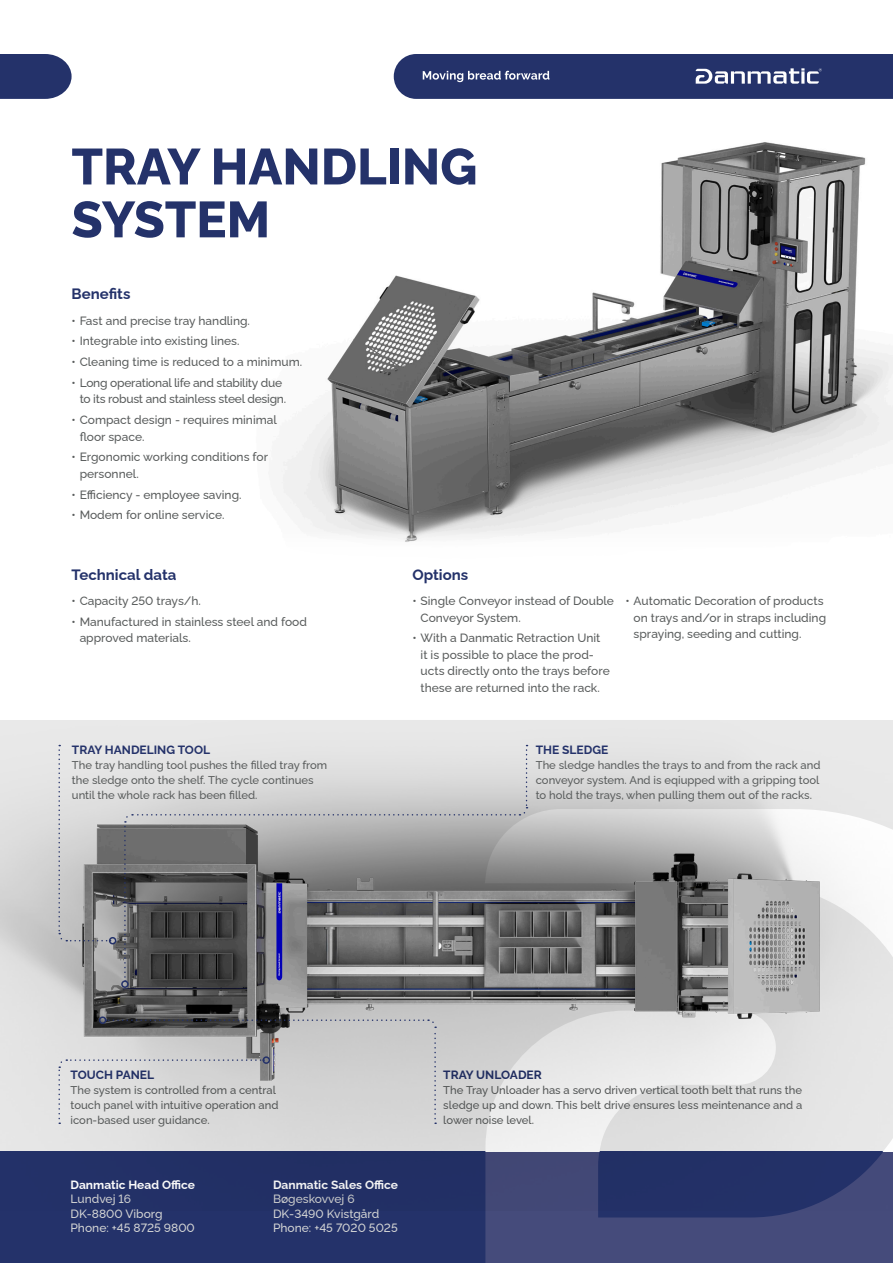
<style>
.page{position:relative;width:893px;height:1263px;background:#fff}
.page>*{position:absolute;margin:0;border:0;box-sizing:border-box;transform-origin:0 0}
.t1{font:800 50.7px "Raleway";color:#24326a}
.t2{font:700 15px "Raleway";color:#24326a}
.t3{font:500 12px/16.5px "Raleway";color:#595c5c}
.t4{font:500 12px "Raleway";color:#d3d4d4}
.t5{font:500 12px/16.5px "Raleway";letter-spacing:-.02em;color:#595c5c}
.t6{font:700 12px "Raleway";color:#24326a}
.t7{font:700 12px "Raleway";color:#fff}
.t8{font:500 11.25px/15px "Raleway";color:#595c5c}
</style>
<div class="page">
<div style="left:0;top:1151px;width:893px;height:112px;background:#24326a"></div>
<svg style="left:485px;top:1210px;width:408px;height:53px;background:#424979"></svg>
<img style="left:281px;top:142px;width:612px;height:400px">
<svg style="left:0;top:54px;width:72px;height:45px;background:#374377"></svg>
<svg style="left:394px;top:54px;width:499px;height:45px;background:#323f73"></svg>
<img style="left:0;top:720px;width:893px;height:490px">
<svg style="left:124px;top:745px;width:403px;height:237px;background:#959596"></svg>
<div style="left:121px;top:980px;width:8px;height:8px;border:2px solid #24326a;border-radius:50%"></div>
<svg style="left:58px;top:745px;width:53px;height:197px;background:#bebebe"></svg>
<div style="left:109px;top:937px;width:7px;height:7px;border:2px solid #24326a;border-radius:50%"></div>
<svg style="left:58px;top:1019px;width:378px;height:105px;background:#c6c6c7"></svg>
<div style="left:99px;top:1016px;width:7px;height:8px;border:2px solid #24326a;border-radius:50%"></div>
<p class="t1" style="left:72px;top:126px;width:407px">TRAY HANDLING</p>
<p class="t1" style="left:72px;top:179px;width:200px">SYSTEM</p>
<p class="t2" style="left:72px;top:282px;width:60px">Benefits</p>
<p class="t3" style="left:72px;top:311px;width:180px">• Fast and precise tray handling.</p>
<p class="t3" style="left:72px;top:331px;width:169px">• Integrable into existing lines.</p>
<p class="t3" style="left:72px;top:352px;width:232px">• Cleaning time is reduced to a minimum.</p>
<p class="t5" style="left:80px;top:373px;width:208px;text-indent:-8px">• Long operational life and stability due to its robust and stainless steel design.</p>
<p class="t3" style="left:80px;top:410px;width:199px;text-indent:-8px">• Compact design - requires minimal floor space.</p>
<p class="t3" style="left:80px;top:447px;width:190px;text-indent:-8px">• Ergonomic working conditions for personnel.</p>
<p class="t3" style="left:72px;top:485px;width:172px">• Efficiency - employee saving.</p>
<p class="t3" style="left:72px;top:505px;width:155px">• Modem for online service.</p>
<p class="t2" style="left:72px;top:562px;width:106px">Technical data</p>
<p class="t3" style="left:72px;top:591px;width:131px">• Capacity 250 trays/h.</p>
<p class="t3" style="left:80px;top:612px;width:229px;text-indent:-8px">• Manufactured in stainless steel and food approved materials.</p>
<p class="t6" style="left:72px;top:740px;width:140px">TRAY HANDELING TOOL</p>
<p class="t8" style="left:72px;top:756px;width:257px">The tray handling tool pushes the filled tray from the sledge onto the shelf. The cycle continues until the whole rack has been filled.</p>
<p class="t2" style="left:412px;top:562px;width:57px">Options</p>
<p class="t3" style="left:421px;top:591px;width:195px;text-indent:-8px">• Single Conveyor instead of Double<br>Conveyor System.</p>
<p class="t3" style="left:421px;top:629px;width:191px;text-indent:-8px">• With a Danmatic Retraction Unit it is possible to place the prod&shy;ucts directly onto the trays before these are returned into the rack.</p>
<p class="t3" style="left:634px;top:592px;width:194px;text-indent:-8px">• Automatic Decoration of products on trays and/or in straps including spraying, seeding and cutting.</p>
<p class="t6" style="left:536px;top:740px;width:74px">THE SLEDGE</p>
<p class="t8" style="left:536px;top:756px;width:286px;text-align:justify">The sledge handles the trays to and from the rack and conveyor system. And is eqiupped with a gripping tool to hold the trays, when pulling them out of the racks.</p>
<p class="t6" style="left:71px;top:1065px;width:85px">TOUCH PANEL</p>
<p class="t8" style="left:71px;top:1081px;width:210px">The system is controlled from a central touch panel with intuitive operation and</p>
<p class="t8" style="left:71px;top:1111px;width:141px">icon-based user guidance.</p>
<p class="t7" style="left:71px;top:1175px;width:126px">Danmatic Head Office</p>
<p class="t4" style="left:71px;top:1189px;width:62px">Lundvej 16</p>
<p class="t4" style="left:71px;top:1204px;width:94px">DK-8800 Viborg</p>
<p class="t4" style="left:71px;top:1218px;width:126px">Phone: +45 8725 9800</p>
<p class="t7" style="left:273px;top:1175px;width:126px">Danmatic Sales Office</p>
<p class="t4" style="left:273px;top:1189px;width:83px">Bøgeskovvej 6</p>
<p class="t4" style="left:273px;top:1204px;width:108px">DK-3490 Kvistgård</p>
<p class="t4" style="left:273px;top:1218px;width:126px">Phone: +45 7020 5025</p>
<p class="t6" style="left:443px;top:1065px;width:100px">TRAY UNLOADER</p>
<p class="t8" style="left:443px;top:1081px;width:360px;text-align:justify">The Tray Unloader has a servo driven vertical tooth belt that runs the sledge up and down. This belt drive ensures less meintenance and a lower noise level.</p>
</div>
